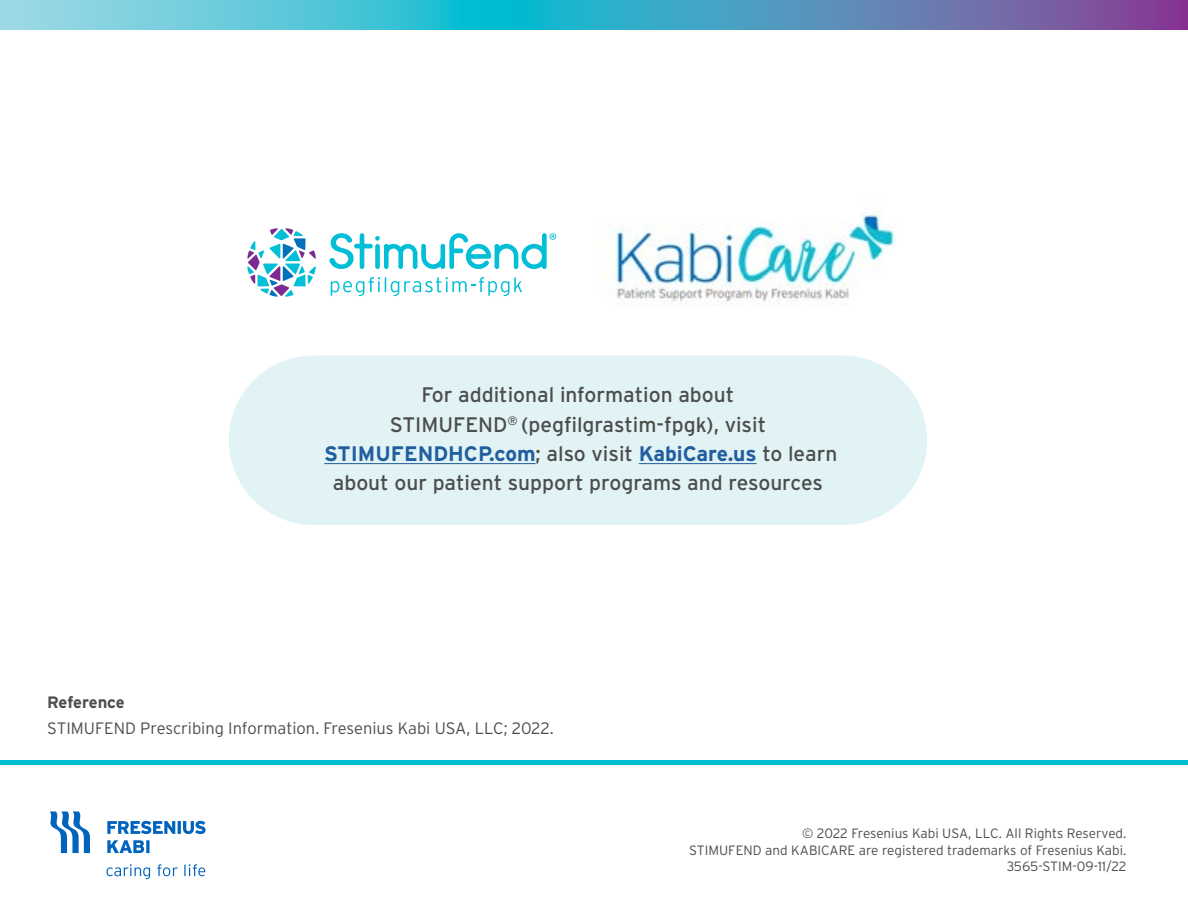
<style>
.page{position:relative;width:1188px;height:918px;background:#fff}
.page>*{position:absolute;margin:0;border:0;box-sizing:border-box;transform-origin:0 0}
.t1{font:21px/29.2px "Interstate";color:#4c4d4d;text-align:center}
.t2{font:300 16.5px "Interstate";color:#4c4d4d}
.t3{font:700 16.5px "Interstate";letter-spacing:-.01em;color:#4c4d4d}
.t4{font:300 13.5px/16.2px "Interstate";color:#4c4d4d;text-align:right}
.s1{font-weight:700;color:#215e9e}
</style>
<div class="page">
<svg style="left:50px;top:811px;width:40px;height:42px"></svg>
<svg style="left:107px;top:840px;width:43px;height:13px"></svg>
<svg style="left:107px;top:821px;width:99px;height:13px"></svg>
<svg style="left:106px;top:864px;width:99px;height:15px"></svg>
<hr style="left:0;top:761px;width:1188px;height:4px;background:#00bdd2">
<svg style="left:0;top:0;width:1188px;height:29px"></svg>
<img style="left:604px;top:213px;width:292px;height:94px">
<div style="left:229px;top:356px;width:698px;height:169px;background:#e2f3f6;border-radius:85px"></div>
<hr style="left:324px;top:463px;width:212px;height:1px;background:#215e9e">
<hr style="left:639px;top:463px;width:118px;height:1px;background:#215e9e">
<svg style="left:247px;top:228px;width:69px;height:69px"></svg>
<svg style="left:329px;top:233px;width:227px;height:36px"></svg>
<svg style="left:331px;top:277px;width:191px;height:19px"></svg>
<p class="t1" style="left:324px;top:380px;width:515px">For additional information about<br>STIMUFEND<sup>®</sup> (pegfilgrastim-fpgk), visit <span class="s1">STIMUFENDHCP.com</span>; also visit <span class="s1">KabiCare.us</span> to learn about our patient support programs and resources</p>
<p class="t3" style="left:47px;top:693px;width:79px">Reference</p>
<p class="t2" style="left:47px;top:719px;width:508px">STIMUFEND Prescribing Information. Fresenius Kabi USA, LLC; 2022.</p>
<p class="t4" style="left:689px;top:825px;width:439px">© 2022 Fresenius Kabi USA, LLC. All Rights Reserved.<br>STIMUFEND and KABICARE are registered trademarks of Fresenius Kabi.<br>3565-STIM-09-11/22</p>
</div>
